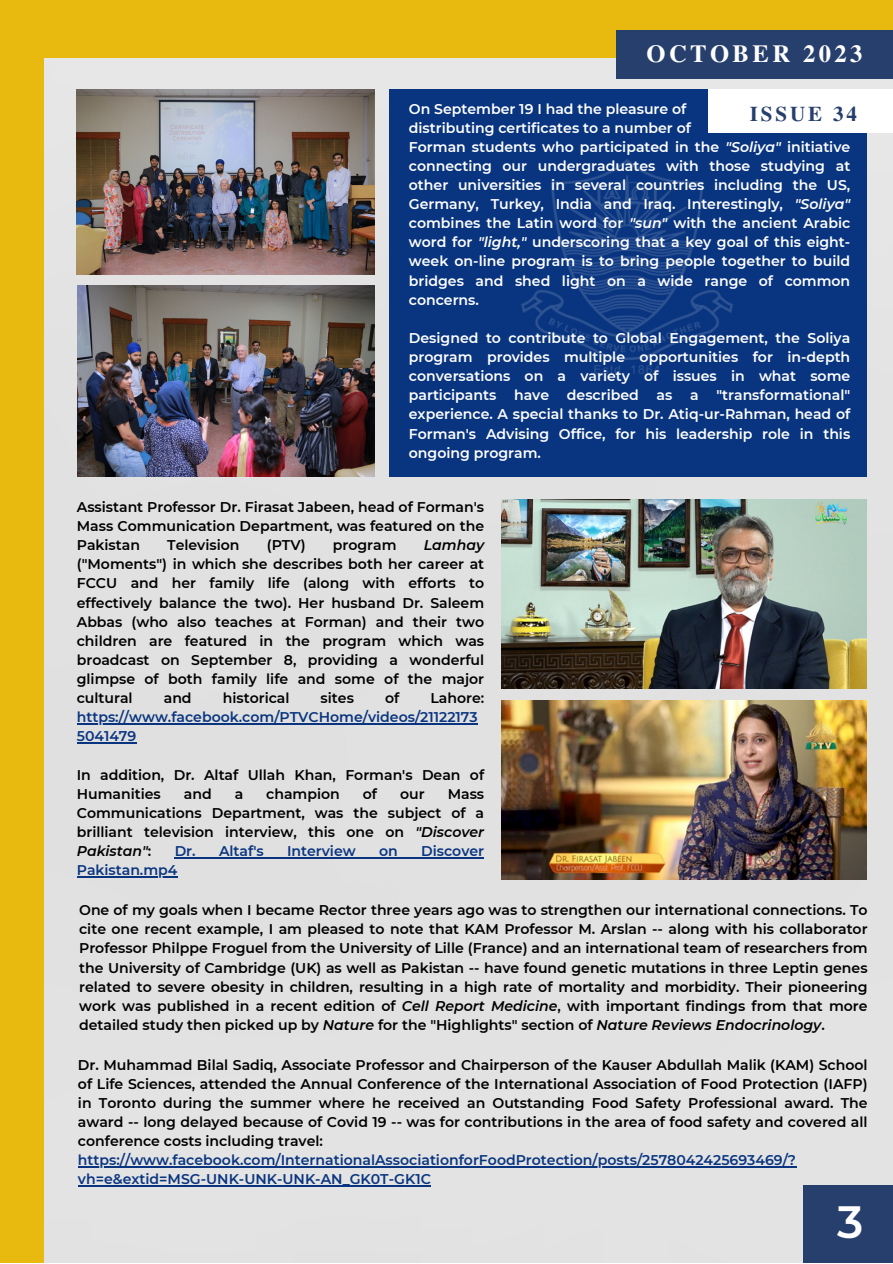
<style>
.page{position:relative;width:893px;height:1264px;background:#fff}
.page>*{position:absolute;margin:0;border:0;box-sizing:border-box;transform-origin:0 0}
.t1{font:600 45.15px "Montserrat";color:#fff}
.t2{font:700 24.6px "Te X Gyre Termes";letter-spacing:.14em;color:#fff}
.t3{font:700 21px "Te X Gyre Termes";letter-spacing:.14em;color:#273f6c}
.t4{font:600 14.1px/19px "Montserrat";color:#000;text-align:justify}
.t5{font:600 14.1px/19px "Montserrat";color:#fff;text-align:justify}
.t6{font:600 14.1px/19px "Montserrat";color:#093580}
.s1{font-style:italic}
.s2{color:#000}
</style>
<div class="page">
<div style="left:43px;top:58px;width:849px;height:1204px;background:#e2e2e2"></div>
<div style="left:6px;top:0;width:886px;height:58px;background:#e8b90e"></div>
<div style="left:0;top:0;width:43px;height:1262px;background:#e8b90e"></div>
<div style="left:389px;top:89px;width:477px;height:387px;background:#093580"></div>
<div style="left:708px;top:89px;width:184px;height:44px;background:#fff"></div>
<div style="left:616px;top:30px;width:276px;height:48px;background:#273f6c"></div>
<div style="left:803px;top:1185px;width:89px;height:77px;background:#273f6c"></div>
<img style="left:521px;top:159px;width:212px;height:215px">
<img style="left:77px;top:89px;width:298px;height:186px">
<img style="left:78px;top:285px;width:297px;height:192px">
<img style="left:501px;top:500px;width:365px;height:189px">
<img style="left:501px;top:700px;width:365px;height:179px">
<hr style="left:77px;top:723px;width:400px;height:1px;background:#093580">
<hr style="left:77px;top:742px;width:59px;height:1px;background:#093580">
<hr style="left:175px;top:857px;width:309px;height:1px;background:#093580">
<hr style="left:77px;top:876px;width:100px;height:1px;background:#093580">
<hr style="left:78px;top:1166px;width:718px;height:1px;background:#093580">
<hr style="left:78px;top:1185px;width:353px;height:1px;background:#093580">
<p class="t2" style="left:646px;top:35px;width:217px">OCTOBER 2023</p>
<p class="t5" style="left:409px;top:99px;width:279px">On September 19 I had the pleasure of</p>
<p class="t5" style="left:409px;top:118px;width:283px">distributing certificates to a number of</p>
<p class="t5" style="left:409px;top:137px;width:443px">Forman students who participated in the <span class="s1">"Soliya"</span> initiative connecting our undergraduates with those studying at other universities in several countries including the US, Germany, Turkey, India and Iraq. Interestingly, <span class="s1">"Soliya" </span>combines the Latin word for <span class="s1">"sun"</span> with the ancient Arabic word for <span class="s1">"light,"</span> underscoring that a key goal of this eight&shy;week on-line program is to bring people together to build bridges and shed light on a wide range of common concerns.</p>
<p class="t5" style="left:409px;top:328px;width:443px">Designed to contribute to Global Engagement, the Soliya program provides multiple opportunities for in-depth conversations on a variety of issues in what some participants</p>
<p class="t3" style="left:749px;top:97px;width:109px">ISSUE 34</p>
<p class="t5" style="left:409px;top:386px;width:443px;text-indent:307px">"transformational" experience. A special thanks to Dr. Atiq-ur-Rahman, head of Forman's Advising Office, for his leadership role in this ongoing program.</p>
<p class="t5" style="left:514px;top:386px;width:37px">have</p>
<p class="t5" style="left:567px;top:386px;width:73px">described</p>
<p class="t5" style="left:656px;top:386px;width:17px">as</p>
<p class="t5" style="left:690px;top:386px;width:10px">a</p>
<p class="t4" style="left:77px;top:497px;width:409px">Assistant Professor Dr. Firasat Jabeen, head of Forman's Mass Communication Department, was featured on the Pakistan</p>
<p class="t4" style="left:167px;top:535px;width:74px">Television</p>
<p class="t4" style="left:267px;top:535px;width:40px">(PTV)</p>
<p class="t4" style="left:333px;top:535px;width:65px">program</p>
<p class="t4" style="left:77px;top:535px;width:409px;text-indent:347px"><span class="s1">Lamhay </span>("Moments") in which she describes both her career at FCCU and her family life (along with efforts to effectively balance the two). Her husband Dr. Saleem Abbas (who also teaches at Forman) and their two children are featured in the program which was broadcast on September 8, providing a wonderful glimpse of both family life and some of the major cultural</p>
<p class="t4" style="left:164px;top:688px;width:29px">and</p>
<p class="t4" style="left:223px;top:688px;width:68px">historical</p>
<p class="t4" style="left:320px;top:688px;width:35px">sites</p>
<p class="t4" style="left:385px;top:688px;width:16px">of</p>
<p class="t6" style="left:77px;top:688px;width:409px;text-indent:353px"><span class="s2">Lahore: </span>https://www.facebook.com/PTVCHome/videos/21122173<br>5041479</p>
<p class="t4" style="left:77px;top:765px;width:409px">In addition, Dr. Altaf Ullah Khan, Forman's Dean of<br>Humanities</p>
<p class="t4" style="left:184px;top:784px;width:29px">and</p>
<p class="t4" style="left:235px;top:784px;width:10px">a</p>
<p class="t4" style="left:266px;top:784px;width:75px">champion</p>
<p class="t4" style="left:363px;top:784px;width:16px">of</p>
<p class="t4" style="left:400px;top:784px;width:26px">our</p>
<p class="t4" style="left:77px;top:784px;width:409px;text-indent:371px">Mass Communications Department, was the subject of a brilliant television interview, this one on <span class="s1">"Discover Pakistan"</span>:</p>
<p class="t6" style="left:175px;top:841px;width:90px">Dr. Altaf's</p>
<p class="t6" style="left:287px;top:841px;width:70px">Interview</p>
<p class="t6" style="left:379px;top:841px;width:20px">on</p>
<p class="t6" style="left:421px;top:841px;width:64px">Discover</p>
<p class="t6" style="left:77px;top:860px;width:102px">Pakistan.mp4</p>
<p class="t4" style="left:79px;top:900px;width:790px">One of my goals when I became Rector three years ago was to strengthen our international connections. To cite one recent example, I am pleased to note that KAM Professor M. Arslan -- along with his collaborator Professor Philppe Froguel from the University of Lille (France) and an international team of researchers from the University of Cambridge (UK) as well as Pakistan -- have found genetic mutations in three Leptin genes related to severe obesity in children, resulting in a high rate of mortality and morbidity. Their pioneering work was published in a recent edition of <span class="s1">Cell Report Medicine</span>, with important findings from that more detailed study then picked up by <span class="s1">Nature</span> for the "Highlights" section of <span class="s1">Nature Reviews Endocrinology</span>.</p>
<p class="t4" style="left:78px;top:1055px;width:791px">Dr. Muhammad Bilal Sadiq, Associate Professor and Chairperson of the Kauser Abdullah Malik (KAM) School of Life Sciences, attended the Annual Conference of the International Association of Food Protection (IAFP) in Toronto during the summer where he received an Outstanding Food Safety Professional award. The award -- long delayed because of Covid 19 -- was for contributions in the area of food safety and covered all conference costs including travel:</p>
<p class="t6" style="left:78px;top:1150px;width:719px">https://www.facebook.com/InternationalAssociationforFoodProtection/posts/2578042425693469/? vh=e&amp;extid=MSG-UNK-UNK-UNK-AN_GK0T-GK1C</p>
<p class="t1" style="left:837px;top:1194px;width:28px">3</p>
</div>
